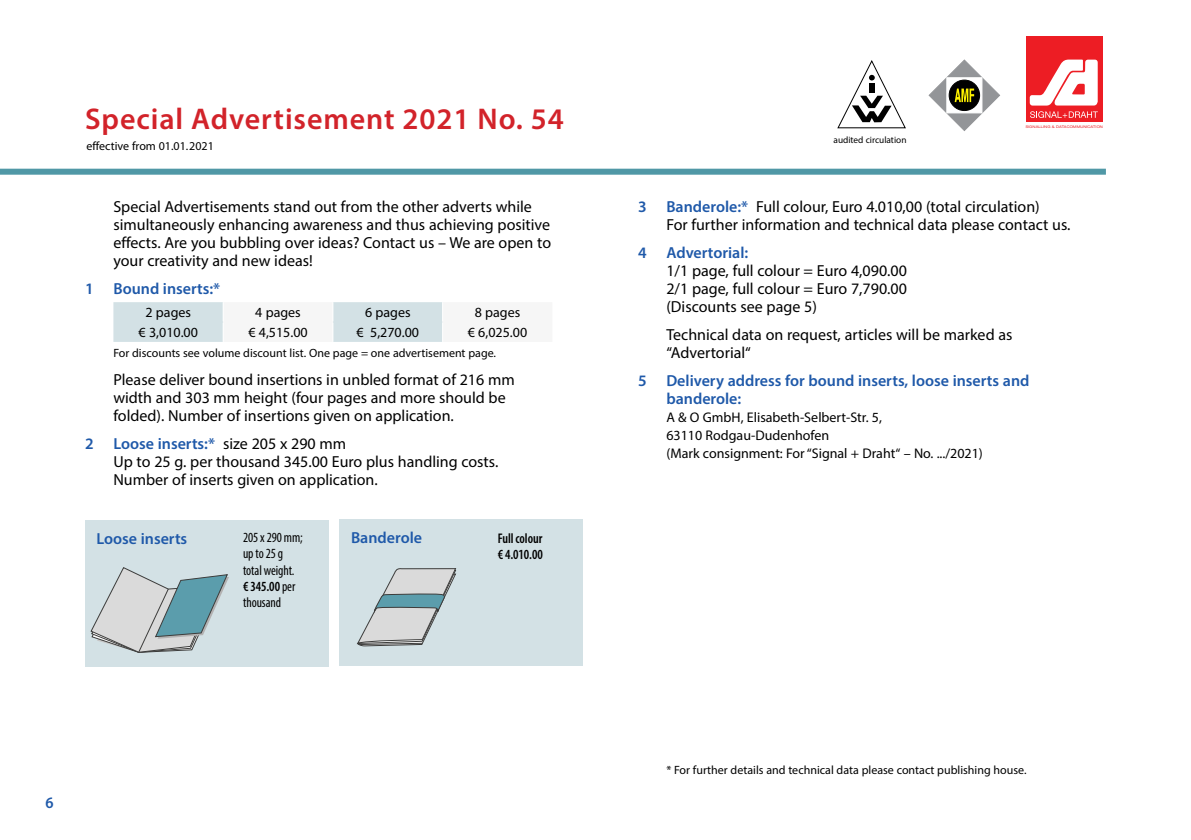
<style>
.page{position:relative;width:1191px;height:840px;background:#fff}
.page>*{position:absolute;margin:0;border:0;box-sizing:border-box;transform-origin:0 0}
.t1{font:600 30px "Myriad Pro";letter-spacing:.03em;color:#d2232a}
.t2{font:16px/18px "Myriad Pro";color:#000}
.t3{font:600 16px/18px "Myriad Pro";color:#1f59a9}
.t4{font:600 16px "Myriad Pro";color:#1f59a9;scale:.95 1}
.t5{font:14px/18px "Myriad Pro";color:#000}
.t6{font:condensed 14px/16px "Myriad Pro";letter-spacing:-.005em;color:#000;scale:.95 1}
.t7{font:600 condensed 14px/16px "Myriad Pro";letter-spacing:-.005em;color:#000;scale:.95 1}
.t8{font:12px "Myriad Pro";color:#000}
.t9{font:9.4px "Myriad Pro";color:#000}
.t10{font:expanded 3.6px "Helvetica Neue LT Std";letter-spacing:.025em;color:#ed1d24}
.s1{font-weight:600;color:#1f59a9}
.s2{font-weight:600}
</style>
<div class="page">
<div style="left:0;top:168px;width:1106px;height:6px;background:#5098a6"></div>
<svg style="left:929px;top:60px;width:71px;height:71px"></svg>
<svg style="left:837px;top:60px;width:69px;height:69px"></svg>
<div style="left:1025px;top:36px;width:77px;height:86px;background:#ed1d24"></div>
<svg style="left:1030px;top:111px;width:67px;height:7px"></svg>
<svg style="left:1029px;top:59px;width:68px;height:46px"></svg>
<svg style="left:113px;top:302px;width:330px;height:40px"></svg>
<div style="left:85px;top:519px;width:243px;height:147px;background:#d3e1e5"></div>
<svg style="left:91px;top:567px;width:138px;height:85px"></svg>
<div style="left:340px;top:519px;width:243px;height:146px;background:#d3e1e5"></div>
<svg style="left:357px;top:568px;width:99px;height:77px"></svg>
<h1 class="t1" style="left:85px;top:100px;width:480px">Special Advertisement 2021 No. 54</h1>
<p class="t8" style="left:86px;top:138px;width:129px">effective from 01.01.2021</p>
<p class="t2" style="left:113px;top:197px;width:439px">Special Advertisements stand out from the other adverts while simultaneously enhancing awareness and thus achieving positive effects. Are you bubbling over ideas? Contact us – We are open to your creativity and new ideas!</p>
<p class="t3" style="left:85px;top:279px;width:137px">1 Bound inserts:*</p>
<p class="t5" style="left:145px;top:303px;width:47px">2 pages</p>
<p class="t5" style="left:255px;top:303px;width:47px">4 pages</p>
<p class="t5" style="left:365px;top:303px;width:47px">6 pages</p>
<p class="t5" style="left:475px;top:303px;width:47px">8 pages</p>
<p class="t5" style="left:139px;top:323px;width:61px">€ 3,010.00</p>
<p class="t5" style="left:248px;top:323px;width:61px">€ 4,515.00</p>
<p class="t5" style="left:356px;top:323px;width:64px">€ 5,270.00</p>
<p class="t5" style="left:468px;top:323px;width:61px">€ 6,025.00</p>
<p class="t8" style="left:113px;top:345px;width:384px">For discounts see volume discount list. One page = one advertisement page.</p>
<p class="t2" style="left:113px;top:370px;width:403px">Please deliver bound insertions in unbled format of 216 mm width and 303 mm height (four pages and more should be folded). Number of insertions given on application.</p>
<p class="t2" style="left:113px;top:434px;width:386px;text-indent:-28px"><span class="s1">2 Loose inserts:*</span> size 205 x 290 mm<br>Up to 25 g. per thousand 345.00 Euro plus handling costs.<br>Number of inserts given on application.</p>
<p class="t3" style="left:96px;top:529px;width:92px">Loose inserts</p>
<p class="t6" style="left:243px;top:529px;width:64px">205 x 290 mm; up to 25 g total weight. <span class="s2">€ 345.00</span> per thousand</p>
<p class="t3" style="left:351px;top:528px;width:73px">Banderole</p>
<p class="t7" style="left:497px;top:530px;width:49px">Full colour € 4.010.00</p>
<p class="t4" style="left:45px;top:792px;width:10px">6</p>
<p class="t9" style="left:833px;top:134px;width:74px">audited circulation</p>
<p class="t10" style="left:1025px;top:124px;width:79px">SIGNALLING &amp; DATACOMMUNICATION</p>
<p class="t2" style="left:666px;top:197px;width:405px;text-indent:-28px"><span class="s1">3 Banderole:*</span> Full colour, Euro 4.010,00 (total circulation)<br>For further information and technical data please contact us.</p>
<p class="t3" style="left:638px;top:243px;width:112px">4 Advertorial:</p>
<p class="t2" style="left:666px;top:261px;width:242px;text-align:justify">1/1 page, full colour = Euro 4,090.00<br>2/1 page, full colour = Euro 7,790.00 (Discounts see page 5)</p>
<p class="t2" style="left:666px;top:325px;width:347px">Technical data on request, articles will be marked as “Advertorial“</p>
<p class="t3" style="left:666px;top:371px;width:364px;text-indent:-28px">5 Delivery address for bound inserts, loose inserts and banderole:</p>
<p class="t5" style="left:666px;top:408px;width:318px">A &amp; O GmbH, Elisabeth-Selbert-Str. 5,<br>63110 Rodgau-Dudenhofen<br>(Mark consignment: For “Signal + Draht“ – No. .../2021)</p>
<p class="t8" style="left:666px;top:762px;width:362px">* For further details and technical data please contact publishing house.</p>
</div>
